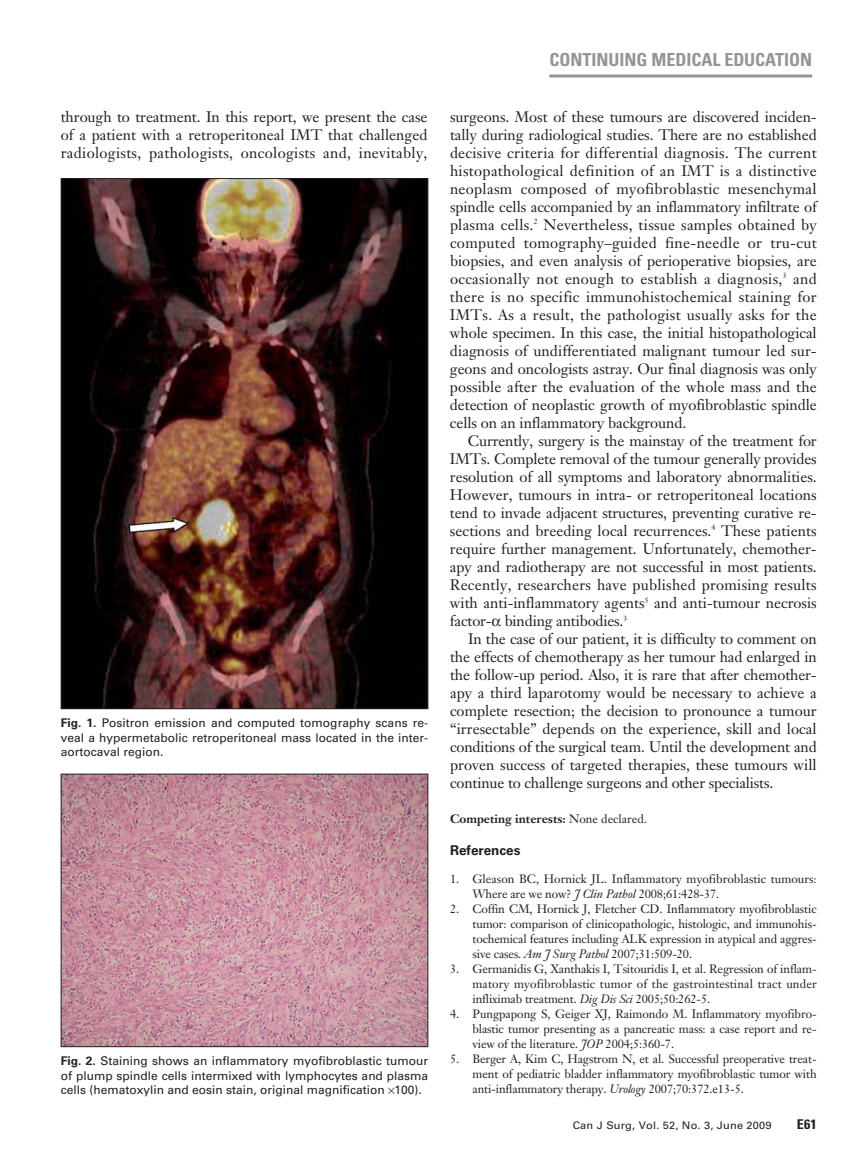
<style>
.page{position:relative;width:864px;height:1175px;background:#fff}
.page>*{position:absolute;margin:0;border:0;box-sizing:border-box;transform-origin:0 0}
.t1{font:700 condensed 18px "Univers";color:#939598}
.t2{font:15px/18px "Janson Text";letter-spacing:-.005em;color:#231f20;text-align:justify}
.t3{font:700 13.5px "Univers";color:#231f20}
.t4{font:700 condensed 13.5px "Univers";color:#231f20;scale:1.05 1}
.t5{font:12px/15px "Janson Text";letter-spacing:-.01em;color:#231f20;text-align:justify}
.t6{font:12px/14.2px "Univers";color:#231f20;text-align:justify}
.t7{font:700 12px "Janson Text";color:#231f20}
.t8{font:10.5px "Univers";letter-spacing:.015em;color:#231f20;scale:1.05 1}
.s1{font-weight:700}
.s2{font-weight:400}
.s3{font-style:italic}
</style>
<div class="page">
<hr style="left:549px;top:74px;width:263px;height:3px;background:#939598">
<img style="left:63px;top:180px;width:363px;height:527px">
<img style="left:63px;top:775px;width:363px;height:270px">
<div style="left:61px;top:773px;width:367px;height:274px;border:1px solid #231f20"></div>
<p class="t1" style="left:549px;top:52px;width:264px">CONTINUING MEDICAL EDUCATION</p>
<p class="t2" style="left:61px;top:109px;width:368px">through to treatment. In this report, we present the case of a patient with a retroperitoneal IMT that challenged radiologists, pathologists, oncologists and, inevitably,</p>
<p class="t2" style="left:450px;top:109px;width:368px">surgeons. Most of these tumours are discovered inciden&shy;tally during radiological studies. There are no established decisive criteria for differential diagnosis. The current histopathological definition of an IMT is a distinctive neoplasm composed of myofibroblastic mesenchymal spindle cells accompanied by an inflammatory infiltrate of plasma cells.<sup>2</sup> Nevertheless, tissue samples obtained by computed tomography–guided fine-needle or tru-cut biopsies, and even analysis of perioperative biopsies, are occasionally not enough to establish a diagnosis,<sup>3</sup> and there is no specific immunohistochemical staining for IMTs. As a result, the pathologist usually asks for the whole specimen. In this case, the initial histopathological diagnosis of undifferentiated malignant tumour led sur&shy;geons and oncologists astray. Our final diagnosis was only possible after the evaluation of the whole mass and the detection of neoplastic growth of myofibroblastic spindle cells on an inflammatory background.</p>
<p class="t2" style="left:450px;top:433px;width:368px;text-indent:18px">Currently, surgery is the mainstay of the treatment for IMTs. Complete removal of the tumour generally provides resolution of all symptoms and laboratory abnormalities.<br>However, tumours in intra- or retroperitoneal locations tend to invade adjacent structures, preventing curative re&shy;sections and breeding local recurrences.<sup>4</sup> These patients require further management. Unfortunately, chemother&shy;apy and radiotherapy are not successful in most patients.<br>Recently, researchers have published promising results with anti-inflammatory agents<sup>5</sup> and anti-tumour necrosis factor- binding antibodies.<sup>3</sup></p>
<p class="t2" style="left:450px;top:631px;width:368px;text-indent:18px">In the case of our patient, it is difficulty to comment on the effects of chemotherapy as her tumour had enlarged in the follow-up period. Also, it is rare that after chemother&shy;apy a third laparotomy would be necessary to achieve a complete resection; the decision to pronounce a tumour “irresectable” depends on the experience, skill and local conditions of the surgical team. Until the development and proven success of targeted therapies, these tumours will continue to challenge surgeons and other specialists.</p>
<p class="t6" style="left:61px;top:717px;width:369px"><span class="s1">Fig. 1.</span> Positron emission and computed tomography scans re&shy;veal a hypermetabolic retroperitoneal mass located in the inter&shy;aortocaval region.</p>
<p class="t6" style="left:61px;top:1055px;width:369px"><span class="s1">Fig. 2.</span> Staining shows an inflammatory myofibroblastic tumour of plump spindle cells intermixed with lymphocytes and plasma cells (hematoxylin and eosin stain, original magnification 100).</p>
<p class="t7" style="left:450px;top:814px;width:199px">Competing interests: <span class="s2">None declared.</span></p>
<p class="t3" style="left:450px;top:845px;width:72px">References</p>
<p class="t5" style="left:472px;top:872px;width:346px;text-indent:-22px">1. Gleason BC, Hornick JL. Inflammatory myofibroblastic tumours:<br>Where are we now? <span class="s3">J Clin Pathol</span> 2008;61:428-37.</p>
<p class="t5" style="left:473px;top:902px;width:346px;text-indent:-22px">2. Coffin CM, Hornick J, Fletcher CD. Inflammatory myofibroblastic tumor: comparison of clinicopathologic, histologic, and immunohis&shy;tochemical features including ALK expression in atypical and aggres&shy;sive cases. <span class="s3">Am J Surg Pathol</span> 2007;31:509-20.</p>
<p class="t5" style="left:473px;top:962px;width:346px;text-indent:-22px">3. Germanidis G, Xanthakis I, Tsitouridis I, et al. Regression of inflam&shy;matory myofibroblastic tumor of the gastrointestinal tract under infliximab treatment. <span class="s3">Dig Dis Sci</span> 2005;50:262-5.</p>
<p class="t5" style="left:472px;top:1007px;width:346px;text-indent:-22px">4. Pungpapong S, Geiger XJ, Raimondo M. Inflammatory myofibro&shy;blastic tumor presenting as a pancreatic mass: a case report and re&shy;view of the literature. <span class="s3">JOP</span> 2004;5:360-7.</p>
<p class="t5" style="left:472px;top:1052px;width:346px;text-indent:-22px">5. Berger A, Kim C, Hagstrom N, et al. Successful preoperative treat&shy;ment of pediatric bladder inflammatory myofibroblastic tumor with anti-inflammatory therapy. <span class="s3">Urology</span> 2007;70:372.e13-5.</p>
<p class="t8" style="left:573px;top:1121px;width:191px">Can J Surg, Vol. 52, No. 3, June 2009</p>
<p class="t4" style="left:797px;top:1119px;width:21px">E61</p>
</div>
